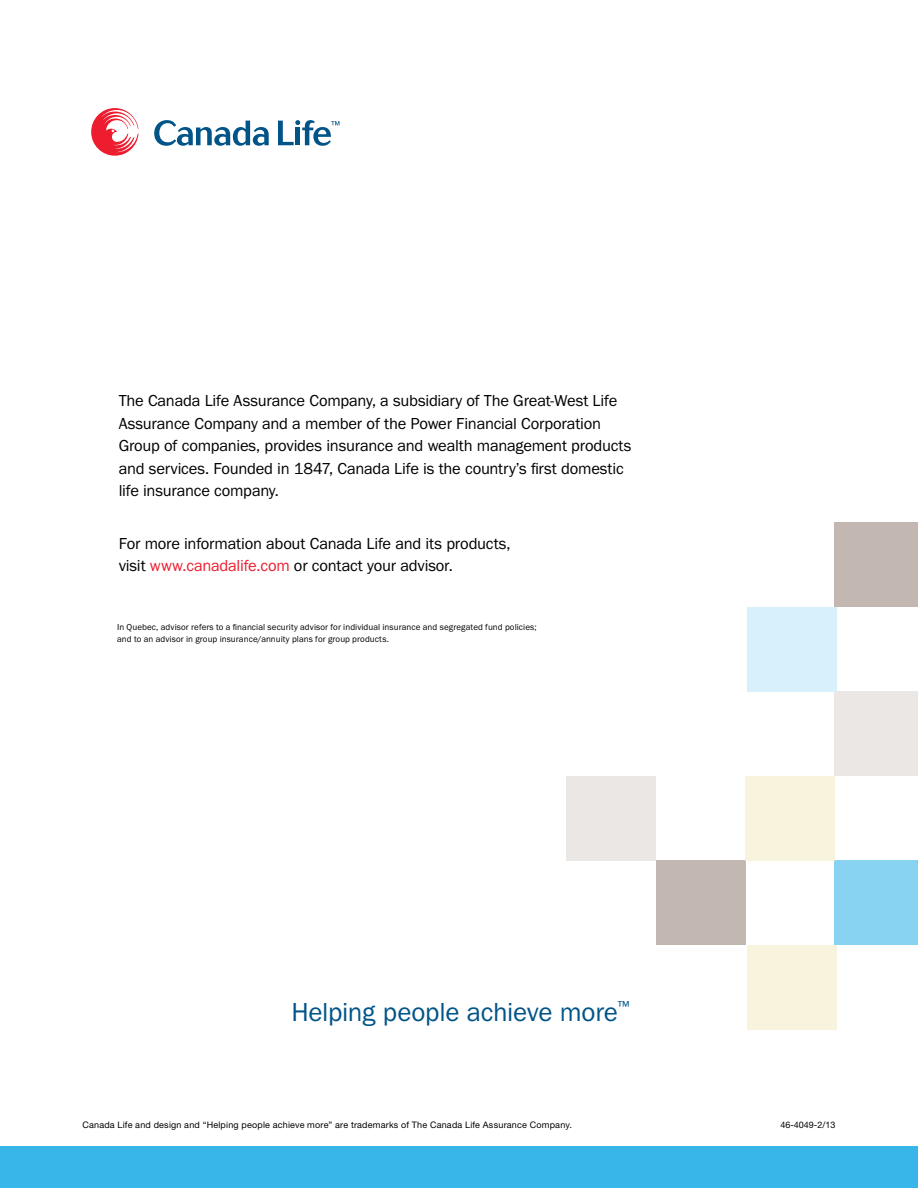
<style>
.page{position:relative;width:918px;height:1188px;background:#fff}
.page>*{position:absolute;margin:0;border:0;box-sizing:border-box;transform-origin:0 0}
.t1{font:27px "Franklin Got ITC";letter-spacing:-.01em;color:#005488}
.t2{font:16.5px/22.5px "Franklin Got ITC";letter-spacing:-.015em;color:#000}
.t3{font:9px/12px "Franklin Got ITC";letter-spacing:.01em;color:#000}
.t4{font:9px "Helvetica Neue LT Std";letter-spacing:.02em;color:#000}
.s1{color:#ed1c2e}
</style>
<div class="page">
<svg style="left:154px;top:120px;width:115px;height:26px"></svg>
<svg style="left:278px;top:120px;width:61px;height:26px"></svg>
<svg style="left:91px;top:108px;width:47px;height:48px"></svg>
<div style="left:835px;top:861px;width:83px;height:84px;background:#88d3f2"></div>
<div style="left:835px;top:523px;width:83px;height:84px;background:#c2b7b1"></div>
<div style="left:656px;top:861px;width:89px;height:84px;background:#c2b7b1"></div>
<div style="left:835px;top:692px;width:83px;height:84px;background:#ebe7e5"></div>
<div style="left:745px;top:776px;width:90px;height:85px;background:#f8f3dc"></div>
<div style="left:567px;top:776px;width:89px;height:85px;background:#ebe7e5"></div>
<div style="left:748px;top:607px;width:89px;height:85px;background:#d7f0fb"></div>
<div style="left:748px;top:945px;width:89px;height:84px;background:#f8f3dc"></div>
<div style="left:0;top:1146px;width:918px;height:42px;background:#39b6e9"></div>
<p class="t2" style="left:119px;top:389px;width:514px">The Canada Life Assurance Company, a subsidiary of The Great-West Life Assurance Company and a member of the Power Financial Corporation Group of companies, provides insurance and wealth management products and services. Founded in 1847, Canada Life is the country’s first domestic life insurance company.</p>
<p class="t2" style="left:119px;top:532px;width:393px">For more information about Canada Life and its products, visit <span class="s1">www.canadalife.com</span> or contact your advisor.</p>
<p class="t3" style="left:117px;top:621px;width:421px">In Quebec, advisor refers to a financial security advisor for individual insurance and segregated fund policies; and to an advisor in group insurance/annuity plans for group products.</p>
<h1 class="t1" style="left:291px;top:996px;width:340px">Helping people achieve more<sup>™</sup></h1>
<p class="t4" style="left:82px;top:1120px;width:491px">Canada Life and design and “Helping people achieve more” are trademarks of The Canada Life Assurance Company.</p>
<p class="t4" style="left:780px;top:1120px;width:57px">46-4049-2/13</p>
</div>
